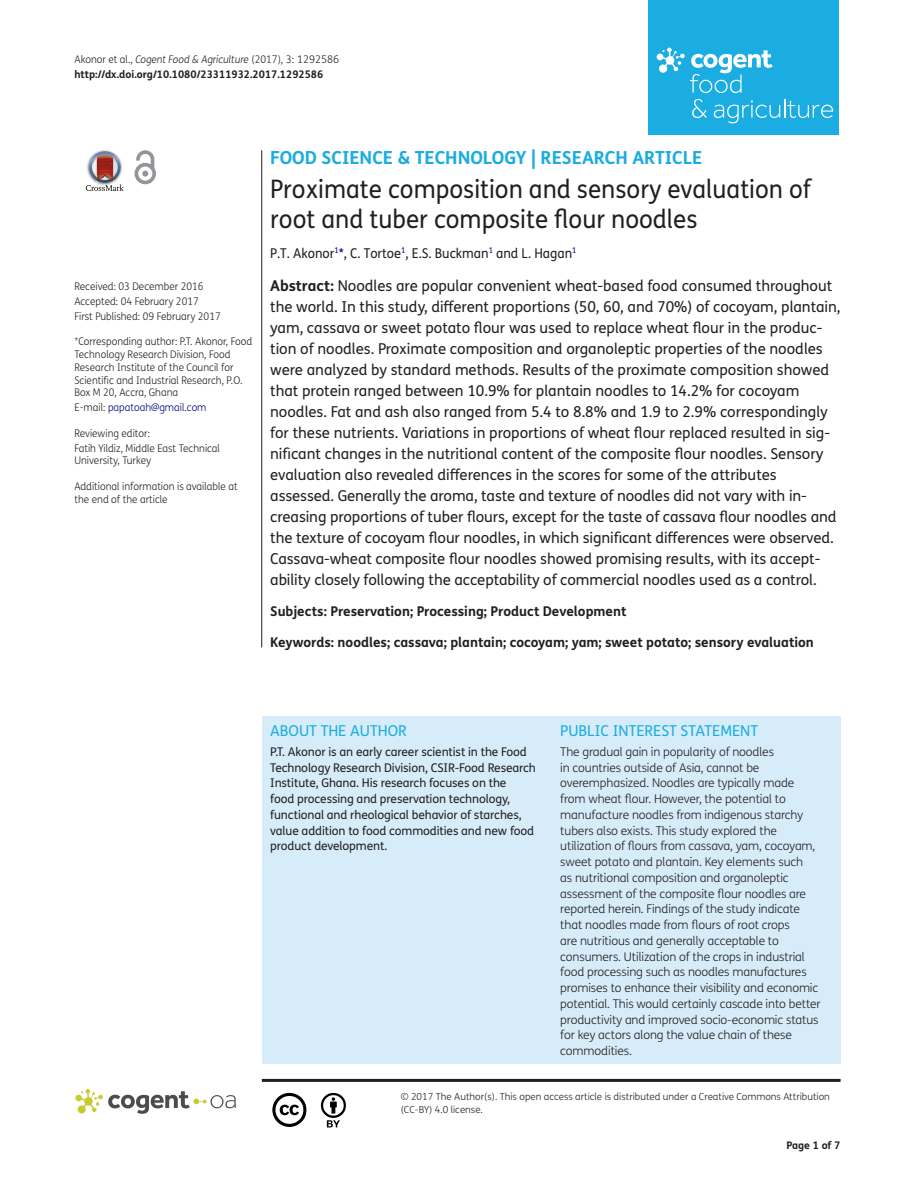
<style>
.page{position:relative;width:915px;height:1191px;background:#fff}
.page>*{position:absolute;margin:0;border:0;box-sizing:border-box;transform-origin:0 0}
.t1{font:25.5px/30px "FS Me Pro";color:#231f20;scale:.95 1}
.t2{font:700 18px "FS Me Pro";color:#1bace1}
.t3{font:15px/21px "FS Me Pro";color:#231f20}
.t4{font:15px "FS Me Pro";color:#1bace1}
.t5{font:700 13.5px "FS Me Pro";color:#231f20}
.t6{font:13.5px "FS Me Pro";color:#231f20;scale:.95 1}
.t7{font:300 12px/15.8px "FS Me Pro";letter-spacing:-.01em;color:#231f20}
.t8{font:12px/15.8px "FS Me Pro";letter-spacing:-.01em;color:#231f20}
.t9{font:300 10.5px/12.8px "FS Me Pro";color:#231f20;scale:.95 1}
.t10{font:700 10.5px/15px "FS Me Pro";color:#231f20}
.t11{font:300 10.5px "FS Me Pro";color:#000080;scale:.95 1}
.t12{font:300 9.75px/12.8px "FS Me Pro";color:#231f20}
.s1{font-weight:300}
.s2{font-weight:300;font-style:italic}
.s3{color:#231f20}
.s4{color:#000080}
.s5{font-weight:700}
</style>
<div class="page">
<div style="left:648px;top:0;width:190px;height:134px;background:#1bace1"></div>
<svg style="left:656px;top:48px;width:116px;height:45px"></svg>
<svg style="left:692px;top:99px;width:15px;height:19px"></svg>
<svg style="left:713px;top:99px;width:119px;height:24px"></svg>
<div style="left:261px;top:716px;width:579px;height:347px;background:#d6ecf9"></div>
<svg style="left:86px;top:151px;width:38px;height:40px"></svg>
<svg style="left:134px;top:150px;width:22px;height:34px"></svg>
<hr style="left:261px;top:150px;width:1px;height:497px;background:#231f20">
<svg style="left:75px;top:1089px;width:161px;height:24px"></svg>
<svg style="left:272px;top:1093px;width:34px;height:34px"></svg>
<svg style="left:321px;top:1093px;width:25px;height:34px"></svg>
<hr style="left:262px;top:1078px;width:578px;height:3px;background:#231f20">
<p class="t10" style="left:74px;top:51px;width:266px"><span class="s1">Akonor et al.,</span> <span class="s2">Cogent Food &amp; Agriculture</span> <span class="s1">(2017), 3: 1292586 </span>http://dx.doi.org/10.1080/23311932.2017.1292586</p>
<p class="t9" style="left:74px;top:279px;width:155px;line-height:14.9px">Received: 03 December 2016<br>Accepted: 04 February 2017<br>First Published: 09 February 2017</p>
<p class="t9" style="left:74px;top:335px;width:189px">*Corresponding author: P.T. Akonor, Food Technology Research Division, Food Research Institute of the Council for Scientific and Industrial Research, P.O.<br>Box M 20, Accra, Ghana</p>
<p class="t11" style="left:74px;top:400px;width:140px"><span class="s3">E-mail:</span> papatoah@gmail.com</p>
<p class="t9" style="left:74px;top:425px;width:155px;line-height:14.9px">Reviewing editor:<br>Fatih Yildiz, Middle East Technical</p>
<p class="t9" style="left:74px;top:454px;width:82px">University, Turkey</p>
<p class="t9" style="left:74px;top:479px;width:173px">Additional information is available at the end of the article</p>
<p class="t2" style="left:270px;top:143px;width:433px">FOOD SCIENCE &amp; TECHNOLOGY | RESEARCH ARTICLE</p>
<h1 class="t1" style="left:270px;top:174px;width:570px">Proximate composition and sensory evaluation of root and tuber composite flour noodles</h1>
<p class="t6" style="left:270px;top:243px;width:324px">P.T. Akonor<sup>1</sup><span class="s4">*</span>, C. Tortoe<sup>1</sup>, E.S. Buckman<sup>1</sup> and L. Hagan<sup>1</sup></p>
<p class="t3" style="left:270px;top:275px;width:571px"><span class="s5">Abstract:</span> Noodles are popular convenient wheat-based food consumed throughout the world. In this study, different proportions (50, 60, and 70%) of cocoyam, plantain, yam, cassava or sweet potato flour was used to replace wheat flour in the produc&shy;tion of noodles. Proximate composition and organoleptic properties of the noodles were analyzed by standard methods. Results of the proximate composition showed that protein ranged between 10.9% for plantain noodles to 14.2% for cocoyam noodles. Fat and ash also ranged from 5.4 to 8.8% and 1.9 to 2.9% correspondingly for these nutrients. Variations in proportions of wheat flour replaced resulted in sig&shy;nificant changes in the nutritional content of the composite flour noodles. Sensory evaluation also revealed differences in the scores for some of the attributes assessed. Generally the aroma, taste and texture of noodles did not vary with in&shy;creasing proportions of tuber flours, except for the taste of cassava flour noodles and the texture of cocoyam flour noodles, in which significant differences were observed.<br>Cassava-wheat composite flour noodles showed promising results, with its accept&shy;ability closely following the acceptability of commercial noodles used as a control.</p>
<p class="t5" style="left:270px;top:601px;width:358px">Subjects: Preservation; Processing; Product Development</p>
<p class="t5" style="left:270px;top:632px;width:545px">Keywords: noodles; cassava; plantain; cocoyam; yam; sweet potato; sensory evaluation</p>
<p class="t4" style="left:270px;top:721px;width:138px">ABOUT THE AUTHOR</p>
<p class="t8" style="left:270px;top:743px;width:267px">P.T. Akonor is an early career scientist in the Food Technology Research Division, CSIR-Food Research Institute, Ghana. His research focuses on the<br>food processing and preservation technology, functional and rheological behavior of starches, value addition to food commodities and new food product development.</p>
<p class="t4" style="left:560px;top:721px;width:199px">PUBLIC INTEREST STATEMENT</p>
<p class="t7" style="left:560px;top:743px;width:262px">The gradual gain in popularity of noodles<br>in countries outside of Asia, cannot be overemphasized. Noodles are typically made from wheat flour. However, the potential to manufacture noodles from indigenous starchy tubers also exists. This study explored the utilization of flours from cassava, yam, cocoyam, sweet potato and plantain. Key elements such<br>as nutritional composition and organoleptic assessment of the composite flour noodles are reported herein. Findings of the study indicate that noodles made from flours of root crops<br>are nutritious and generally acceptable to consumers. Utilization of the crops in industrial food processing such as noodles manufactures promises to enhance their visibility and economic potential. This would certainly cascade into better productivity and improved socio-economic status for key actors along the value chain of these commodities.</p>
<p class="t12" style="left:400px;top:1090px;width:430px">© 2017 The Author(s). This open access article is distributed under a Creative Commons Attribution (CC-BY) 4.0 license.</p>
<p class="t10" style="left:786px;top:1137px;width:56px">Page 1 of 7</p>
</div>
